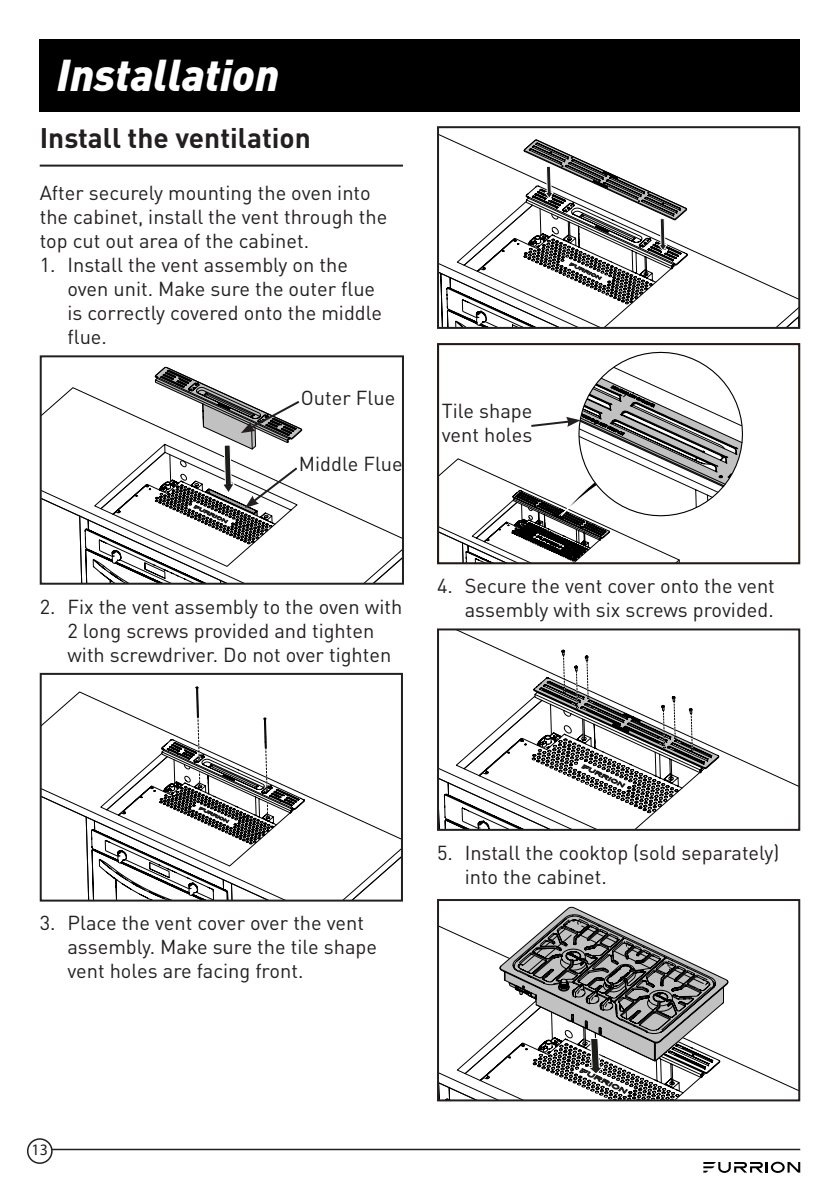
<style>
.page{position:relative;width:840px;height:1191px;background:#fff}
.page>*{position:absolute;margin:0;border:0;box-sizing:border-box;transform-origin:0 0}
.Body_-_Heading{font:italic 900 44px "DIN";color:#fff}
.Body_-_Title{font:700 28px "DIN Pro";color:#231f20}
.Body-normal{font:20px/24px "DIN Pro";color:#231f20}
.t1{font:16px "Myriad Pro";color:#231f20}
</style>
<div class="page">
<hr style="left:40px;top:1148px;width:759px;height:2px;background:#231f20">
<svg style="left:703px;top:1161px;width:96px;height:11px"></svg>
<div style="left:28px;top:1139px;width:24px;height:24px;background:#fff;border-radius:50%"></div>
<div style="left:27px;top:1138px;width:26px;height:25px;border:2px solid #231f20;border-radius:50%"></div>
<div style="left:40px;top:40px;width:759px;height:72px;background:#000"></div>
<hr style="left:40px;top:165px;width:363px;height:2px;background:#231f20">
<svg style="left:41px;top:366px;width:362px;height:218px"></svg>
<svg style="left:41px;top:672px;width:361px;height:226px"></svg>
<div style="left:40px;top:673px;width:363px;height:228px;border:2px solid #231f20"></div>
<svg style="left:446px;top:139px;width:350px;height:187px"></svg>
<div style="left:437px;top:126px;width:362px;height:203px;border:2px solid #231f20"></div>
<svg style="left:440px;top:351px;width:303px;height:210px"></svg>
<div style="left:437px;top:343px;width:362px;height:221px;border:2px solid #231916"></div>
<svg style="left:444px;top:650px;width:275px;height:178px"></svg>
<div style="left:437px;top:628px;width:362px;height:203px;border:2px solid #231f20"></div>
<svg style="left:440px;top:906px;width:356px;height:192px"></svg>
<div style="left:437px;top:899px;width:362px;height:202px;border:2px solid #231f20"></div>
<p class="Body_-_Heading" style="left:57px;top:47px;width:224px">Installation</p>
<p class="Body_-_Title" style="left:40px;top:116px;width:272px">Install the ventilation</p>
<p class="Body-normal" style="left:40px;top:179px;width:349px">After securely mounting the oven into the cabinet, install the vent through the top cut out area of the cabinet.</p>
<p class="Body-normal" style="left:67px;top:251px;width:316px;text-indent:-28px">1. Install the vent assembly on the oven unit. Make sure the outer flue is correctly covered onto the middle flue.</p>
<p class="Body-normal" style="left:301px;top:384px;width:96px">Outer Flue</p>
<p class="Body-normal" style="left:298px;top:451px;width:105px">Middle Flue</p>
<p class="Body-normal" style="left:441px;top:398px;width:92px">Tile shape vent holes</p>
<p class="Body-normal" style="left:67px;top:593px;width:336px;text-indent:-28px">2. Fix the vent assembly to the oven with<br>2 long screws provided and tighten with screwdriver. Do not over tighten</p>
<p class="Body-normal" style="left:437px;top:572px;width:339px;text-align:right">4. Secure the vent cover onto the vent assembly with six screws provided.</p>
<p class="Body-normal" style="left:67px;top:910px;width:311px;text-indent:-28px">3. Place the vent cover over the vent assembly. Make sure the tile shape vent holes are facing front.</p>
<p class="Body-normal" style="left:464px;top:839px;width:316px;text-indent:-28px">5. Install the cooktop (sold separately) into the cabinet.</p>
<p class="t1" style="left:32px;top:1139px;width:18px">13</p>
</div>
